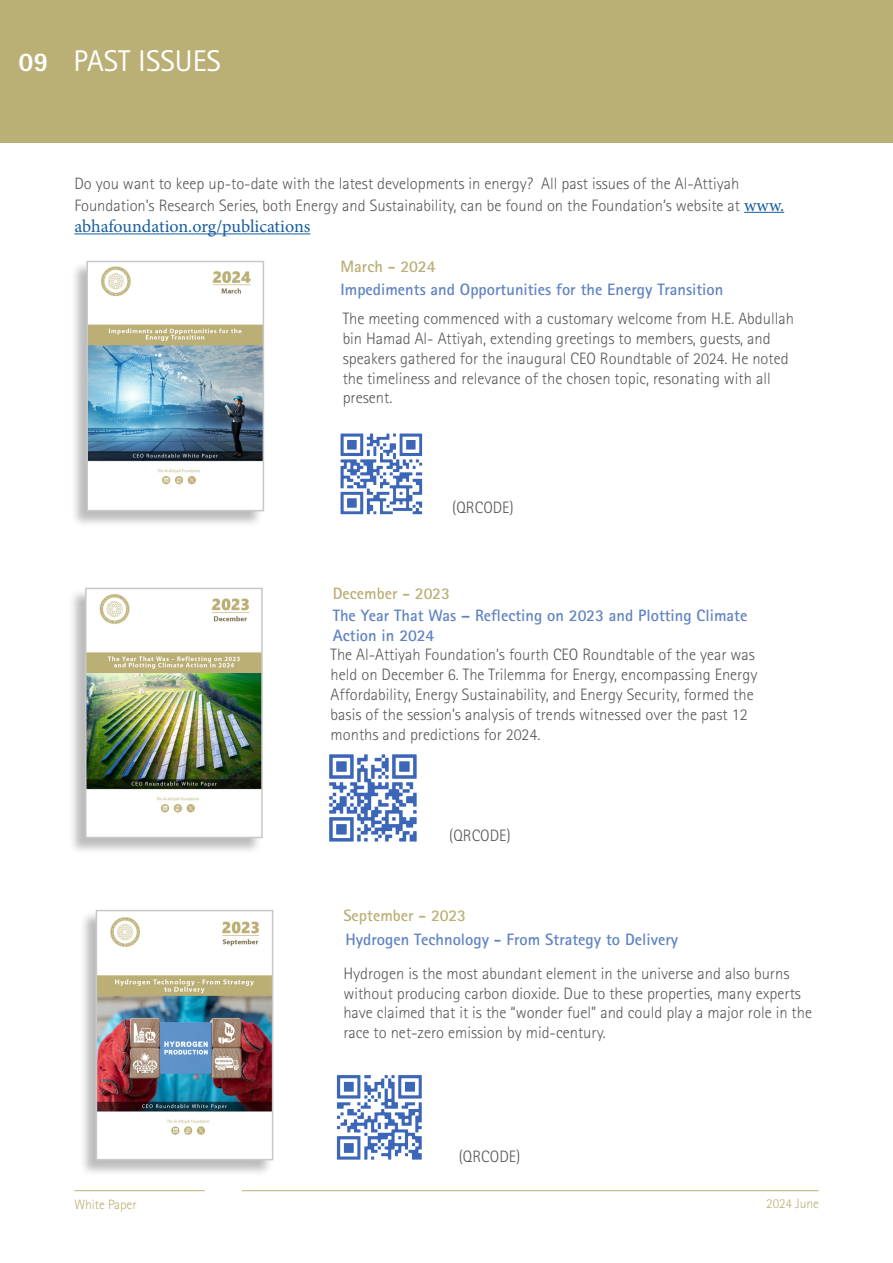
<style>
.page{position:relative;width:893px;height:1263px;background:#fff}
.page>*{position:absolute;margin:0;border:0;box-sizing:border-box;transform-origin:0 0}
.t1{font:30px "Rotis Sans Serif Std";color:#fff}
.t2{font:800 27px "Rotis Sans Serif Std";color:#fff}
.t3{font:18px "Minion Pro";letter-spacing:-.005em;color:#175d9e}
.t4{font:300 16.5px/19.8px "Rotis Sans Serif Std";color:#57585a}
.t5{font:700 16.5px/19.8px "Rotis Sans Serif Std";color:#6083c3}
.t6{font:700 16.5px "Rotis Sans Serif Std";color:#baaf75}
.t7{font:300 13.5px "Rotis Sans Serif Std";color:#baaf75}
.s1{font-family:"Minion Pro";font-weight:400;font-size:18px;color:#175d9e}
</style>
<div class="page">
<div style="left:0;top:0;width:893px;height:143px;background:#baaf75"></div>
<hr style="left:744px;top:212px;width:40px;height:1px;background:#175d9e">
<hr style="left:74px;top:233px;width:236px;height:1px;background:#175d9e">
<div style="left:68px;top:588px;width:194px;height:267px;background:#231f20;opacity:.3"></div>
<img style="left:88px;top:591px;width:172px;height:244px">
<div style="left:85px;top:588px;width:178px;height:250px;border:2px solid #c7c8ca"></div>
<img style="left:329px;top:754px;width:88px;height:88px">
<div style="left:79px;top:910px;width:194px;height:267px;background:#231f20;opacity:.3"></div>
<img style="left:99px;top:913px;width:171px;height:244px">
<div style="left:96px;top:910px;width:177px;height:250px;border:2px solid #c7c8ca"></div>
<img style="left:336px;top:1075px;width:86px;height:85px">
<div style="left:70px;top:261px;width:194px;height:267px;background:#231f20;opacity:.3"></div>
<img style="left:89px;top:264px;width:172px;height:244px">
<div style="left:86px;top:261px;width:178px;height:250px;border:2px solid #c7c8ca"></div>
<img style="left:340px;top:433px;width:83px;height:82px">
<hr style="left:74px;top:1190px;width:131px;height:1px;background:#baaf75">
<hr style="left:242px;top:1190px;width:577px;height:1px;background:#baaf75">
<p class="t2" style="left:18px;top:45px;width:32px">09</p>
<p class="t1" style="left:73px;top:43px;width:149px">PAST ISSUES</p>
<p class="t4" style="left:74px;top:173px;width:711px;line-height:21.6px">Do you want to keep up-to-date with the latest developments in energy? All past issues of the Al-Attiyah<br>Foundation’s Research Series, both Energy and Sustainability, can be found on the Foundation’s website at <span class="s1">www.</span></p>
<p class="t3" style="left:74px;top:214px;width:237px">abhafoundation.org/publications</p>
<p class="t6" style="left:341px;top:256px;width:97px">March - 2024</p>
<p class="t5" style="left:341px;top:279px;width:384px">Impediments and Opportunities for the Energy Transition</p>
<p class="t4" style="left:343px;top:309px;width:453px">The meeting commenced with a customary welcome from H.E. Abdullah bin Hamad Al- Attiyah, extending greetings to members, guests, and speakers gathered for the inaugural CEO Roundtable of 2024. He noted the timeliness and relevance of the chosen topic, resonating with all present.</p>
<p class="t4" style="left:452px;top:497px;width:63px">(QRCODE)</p>
<p class="t6" style="left:333px;top:583px;width:119px">December - 2023</p>
<p class="t5" style="left:333px;top:605px;width:416px">The Year That Was – Reflecting on 2023 and Plotting Climate<br>Action in 2024</p>
<p class="t4" style="left:331px;top:645px;width:428px">The Al-Attiyah Foundation’s fourth CEO Roundtable of the year was held on December 6. The Trilemma for Energy, encompassing Energy Affordability, Energy Sustainability, and Energy Security, formed the basis of the session’s analysis of trends witnessed over the past 12 months and predictions for 2024.</p>
<p class="t4" style="left:449px;top:825px;width:63px">(QRCODE)</p>
<p class="t6" style="left:343px;top:905px;width:124px">September - 2023</p>
<p class="t5" style="left:345px;top:929px;width:334px">Hydrogen Technology - From Strategy to Delivery</p>
<p class="t4" style="left:343px;top:963px;width:470px">Hydrogen is the most abundant element in the universe and also burns without producing carbon dioxide. Due to these properties, many experts have claimed that it is the “wonder fuel” and could play a major role in the race to net-zero emission by mid-century.</p>
<p class="t4" style="left:459px;top:1146px;width:63px">(QRCODE)</p>
<p class="t7" style="left:74px;top:1197px;width:64px">White Paper</p>
<p class="t7" style="left:766px;top:1195px;width:54px">2024 June</p>
</div>
